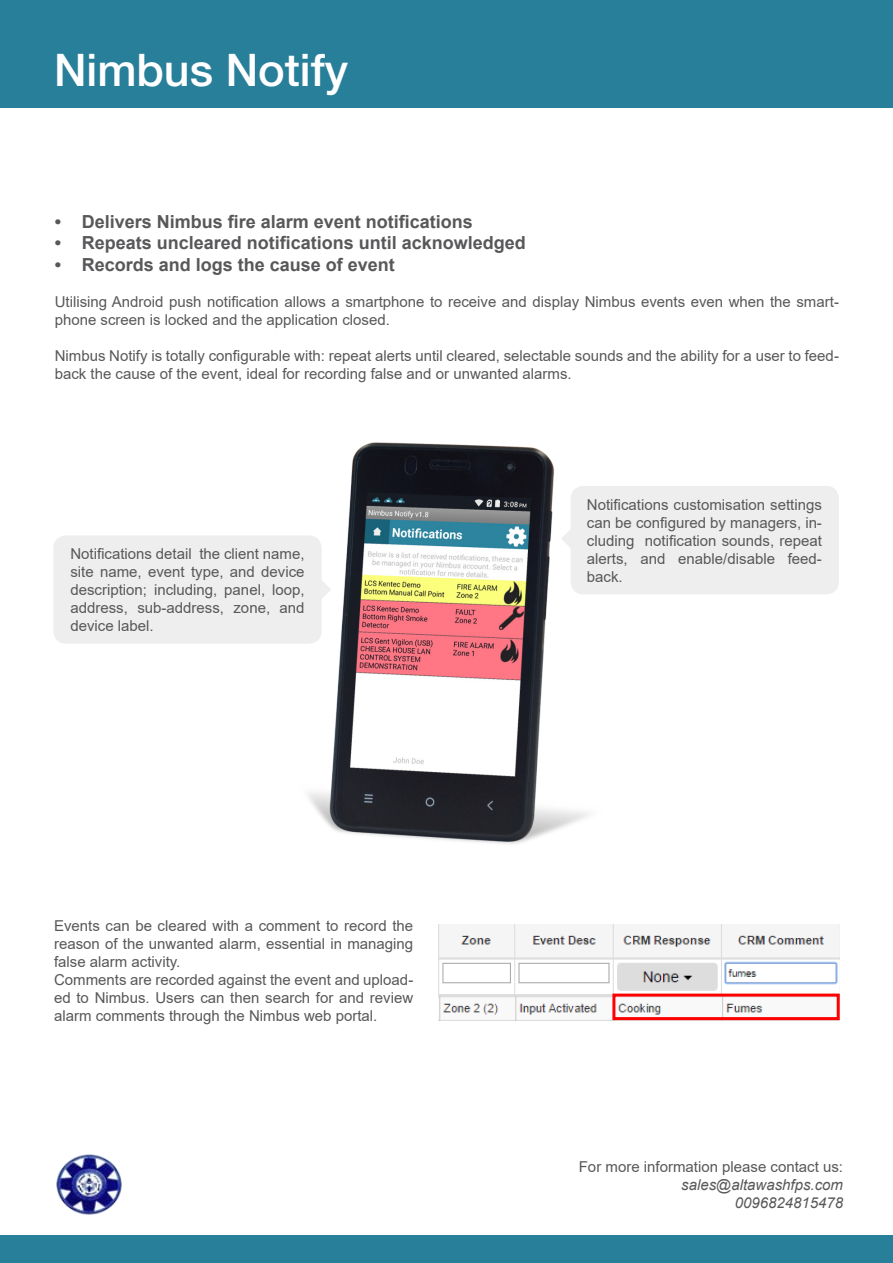
<style>
.page{position:relative;width:893px;height:1263px;background:#fff}
.page>*{position:absolute;margin:0;border:0;box-sizing:border-box;transform-origin:0 0}
.t1{font:500 45px "Helvetica Neue LT Std";color:#fff}
.t2{font:700 18px "Arial";color:#58585a}
.t3{font:15px/18px "Arial";color:#58585a;text-align:justify}
.s1{font-style:italic}
</style>
<div class="page">
<div style="left:0;top:1235px;width:893px;height:28px;background:#287f9a"></div>
<div style="left:0;top:0;width:893px;height:108px;background:#287f9a"></div>
<img style="left:308px;top:442px;width:281px;height:402px">
<div style="left:53px;top:535px;width:269px;height:109px;background:#eee;border-radius:13px"></div>
<svg style="left:322px;top:580px;width:9px;height:19px"></svg>
<div style="left:571px;top:486px;width:268px;height:108px;background:#eee;border-radius:13px"></div>
<svg style="left:561px;top:529px;width:10px;height:19px"></svg>
<img style="left:439px;top:924px;width:401px;height:96px">
<div style="left:612px;top:993px;width:228px;height:27px;border:3px solid #f00"></div>
<img style="left:56px;top:1154px;width:66px;height:61px">
<p class="t1" style="left:54px;top:43px;width:296px">Nimbus Notify</p>
<p class="t2" style="left:55px;top:209px;width:420px">• Delivers Nimbus fire alarm event notifications</p>
<p class="t2" style="left:55px;top:230px;width:473px">• Repeats uncleared notifications until acknowledged</p>
<p class="t2" style="left:55px;top:252px;width:342px">• Records and logs the cause of event</p>
<p class="t3" style="left:55px;top:293px;width:786px">Utilising Android push notification allows a smartphone to receive and display Nimbus events even when the smart&shy;phone screen is locked and the application closed.</p>
<p class="t3" style="left:55px;top:347px;width:786px">Nimbus Notify is totally configurable with: repeat alerts until cleared, selectable sounds and the ability for a user to feed&shy;back the cause of the event, ideal for recording false and or unwanted alarms.</p>
<p class="t3" style="left:70px;top:545px;width:236px">Notifications detail the client name, site name, event type, and device description; including, panel, loop, address, sub-address, zone, and device label.</p>
<p class="t3" style="left:54px;top:916px;width:361px">Events can be cleared with a comment to record the reason of the unwanted alarm, essential in managing false alarm activity.</p>
<p class="t3" style="left:54px;top:970px;width:361px">Comments are recorded against the event and upload&shy;ed to Nimbus. Users can then search for and review alarm comments through the Nimbus web portal.</p>
<p class="t3" style="left:587px;top:495px;width:237px">Notifications customisation settings can be configured by managers, in&shy;cluding notification sounds, repeat alerts, and enable/disable feed&shy;back.</p>
<p class="t3" style="left:579px;top:1157px;width:266px;text-align:right">For more information please contact us: <span class="s1">sales@altawashfps.com<br>0096824815478</span></p>
</div>
